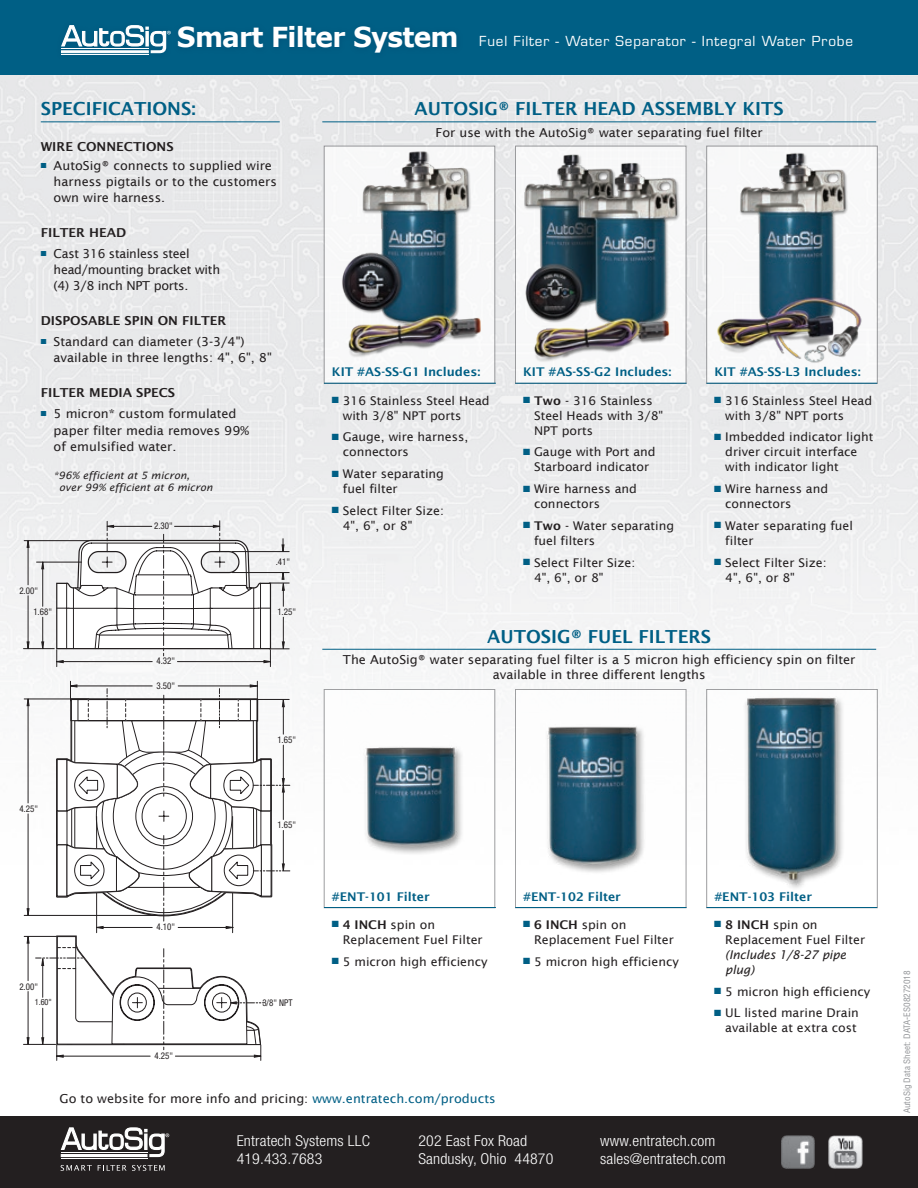
<style>
.page{position:relative;width:918px;height:1188px;background:#fff}
.page>*{position:absolute;margin:0;border:0;box-sizing:border-box;transform-origin:0 0}
.t1{font:700 27.45px "Verdana";letter-spacing:-.03em;color:#fff;scale:.96 1}
.ruledSub{font:600 18px "Lucida Sans";color:#005f85}
.t2{font:300 condensed 15px/18px "Helvetica Neue";letter-spacing:.01em;color:#fff;scale:1.06 1}
.t3{font:13.5px "Eurostile";letter-spacing:.06em;color:#fff}
.t4{font:12.3px/16px "Lucida Sans";color:#231f20}
.t5{font:12.3px/16px "Lucida Sans";letter-spacing:-.02em;color:#231f20}
.t6{font:600 12.3px "Lucida Sans";color:#231f20}
.t7{font:12px/15px "Lucida Sans";color:#231f20}
.t8{font:600 12px "Lucida Sans";color:#005f85}
.t9{font:italic 10.2px/12px "Lucida Sans";color:#231f20}
.t10{font:condensed 9.3px "Helvetica Neue";color:#231f20;scale:.96 1}
.t11{font:condensed 8.7px "Helvetica";color:#939598;scale:1.06 1}
.t12{font:condensed 8.55px "Helvetica Neue";color:#231f20;scale:.96 1}
.s1{color:#005f85}
.s2{font-weight:600}
.s3{font-style:italic}
</style>
<div class="page">
<img style="left:0;top:74px;width:918px;height:799px">
<div style="left:0;top:0;width:918px;height:74px;background:#005f85"></div>
<svg style="left:61px;top:25px;width:110px;height:28px"></svg>
<div style="left:324px;top:146px;width:171px;height:238px;background:#f8f8f9"></div>
<div style="left:515px;top:146px;width:171px;height:238px;background:#f8f8f9;border:1px solid #757679"></div>
<div style="left:706px;top:146px;width:172px;height:238px;background:#f8f8f9;border:1px solid #757679"></div>
<img style="left:335px;top:141px;width:154px;height:216px">
<img style="left:521px;top:139px;width:162px;height:223px">
<img style="left:715px;top:147px;width:154px;height:216px">
<hr style="left:322px;top:122px;width:554px;height:1px;background:#005f85">
<hr style="left:324px;top:383px;width:172px;height:1px;background:#005f85">
<hr style="left:515px;top:383px;width:172px;height:1px;background:#005f85">
<hr style="left:706px;top:383px;width:171px;height:1px;background:#005f85">
<div style="left:0;top:1116px;width:918px;height:72px;background:#231f20"></div>
<hr style="left:61px;top:1159px;width:87px;height:1px;background:#fff">
<svg style="left:61px;top:1127px;width:108px;height:30px"></svg>
<svg style="left:61px;top:1165px;width:31px;height:6px"></svg>
<svg style="left:98px;top:1165px;width:67px;height:6px"></svg>
<hr style="left:24px;top:915px;width:140px;height:1px;background:#231f20">
<svg style="left:27px;top:700px;width:2px;height:215px"></svg>
<hr style="left:24px;top:699px;width:65px;height:1px;background:#231f20">
<hr style="left:37px;top:562px;width:45px;height:1px;background:#231f20">
<hr style="left:23px;top:648px;width:31px;height:1px;background:#231f20">
<svg style="left:41px;top:562px;width:3px;height:87px"></svg>
<svg style="left:27px;top:541px;width:2px;height:107px"></svg>
<hr style="left:24px;top:540px;width:65px;height:1px;background:#231f20">
<hr style="left:23px;top:1044px;width:33px;height:1px;background:#231f20">
<svg style="left:27px;top:937px;width:2px;height:107px"></svg>
<hr style="left:24px;top:936px;width:33px;height:1px;background:#231f20">
<hr style="left:96px;top:817px;width:1px;height:116px;background:#231f20">
<hr style="left:232px;top:817px;width:1px;height:116px;background:#231f20">
<svg style="left:56px;top:521px;width:233px;height:146px"></svg>
<svg style="left:57px;top:681px;width:233px;height:248px"></svg>
<svg style="left:36px;top:936px;width:228px;height:124px"></svg>
<div style="left:324px;top:689px;width:171px;height:219px;background:#fff"></div>
<div style="left:515px;top:689px;width:171px;height:219px;background:#fff;border:1px solid #757679"></div>
<div style="left:706px;top:689px;width:172px;height:219px;background:#fff;border:1px solid #757679"></div>
<img style="left:364px;top:747px;width:98px;height:107px">
<img style="left:547px;top:726px;width:97px;height:147px">
<img style="left:731px;top:688px;width:122px;height:200px">
<hr style="left:322px;top:649px;width:554px;height:1px;background:#005f85">
<hr style="left:324px;top:907px;width:172px;height:1px;background:#005f85">
<hr style="left:515px;top:907px;width:172px;height:1px;background:#005f85">
<hr style="left:706px;top:907px;width:171px;height:1px;background:#005f85">
<hr style="left:41px;top:122px;width:239px;height:1px;background:#005f85">
<img style="left:782px;top:1135px;width:33px;height:33px">
<img style="left:829px;top:1135px;width:33px;height:33px">
<p class="t1" style="left:177px;top:19px;width:295px">Smart Filter System</p>
<p class="t3" style="left:479px;top:33px;width:375px">Fuel Filter - Water Separator - Integral Water Probe</p>
<p class="ruledSub" style="left:41px;top:98px;width:157px">SPECIFICATIONS:</p>
<p class="t6" style="left:41px;top:140px;width:134px">WIRE CONNECTIONS</p>
<p class="t4" style="left:54px;top:158px;width:225px;text-indent:-13px"><sup>■</sup> AutoSig® connects to supplied wire harness pigtails or to the customers own wire harness.</p>
<p class="t6" style="left:41px;top:226px;width:87px">FILTER HEAD</p>
<p class="t5" style="left:54px;top:246px;width:168px;text-indent:-13px"><sup>■</sup> Cast 316 stainless steel head/mounting bracket with (4) 3/8 inch NPT ports.</p>
<p class="t6" style="left:41px;top:314px;width:187px">DISPOSABLE SPIN ON FILTER</p>
<p class="t4" style="left:54px;top:334px;width:220px;text-indent:-13px"><sup>■</sup> Standard can diameter (3-3/4") available in three lengths: 4", 6", 8"</p>
<p class="t6" style="left:41px;top:386px;width:136px">FILTER MEDIA SPECS</p>
<p class="t4" style="left:54px;top:406px;width:197px;text-indent:-13px"><sup>■</sup> 5 micron* custom formulated paper filter media removes 99% of emulsified water.</p>
<p class="t9" style="left:59px;top:469px;width:155px;text-indent:-6px">*96% efficient at 5 micron, over 99% efficient at 6 micron</p>
<p class="t10" style="left:19px;top:585px;width:21px">2.00"</p>
<p class="t10" style="left:33px;top:607px;width:21px">1.68"</p>
<p class="t10" style="left:19px;top:803px;width:21px">4.25"</p>
<p class="t10" style="left:19px;top:981px;width:21px">2.00"</p>
<p class="t12" style="left:35px;top:997px;width:19px">1.60"</p>
<p class="t10" style="left:154px;top:520px;width:21px">2.30"</p>
<p class="t10" style="left:156px;top:656px;width:21px">4.32"</p>
<p class="t10" style="left:156px;top:680px;width:21px">3.50"</p>
<p class="t10" style="left:156px;top:922px;width:21px">4.10"</p>
<p class="t10" style="left:154px;top:1050px;width:21px">4.25"</p>
<p class="t10" style="left:276px;top:557px;width:16px">.41"</p>
<p class="t10" style="left:277px;top:607px;width:21px">1.25"</p>
<p class="t10" style="left:277px;top:734px;width:21px">1.65"</p>
<p class="t10" style="left:277px;top:820px;width:21px">1.65"</p>
<p class="t10" style="left:262px;top:997px;width:33px">3/8" NPT</p>
<p class="ruledSub" style="left:415px;top:98px;width:371px">AUTOSIG® FILTER HEAD ASSEMBLY KITS</p>
<p class="t4" style="left:436px;top:124px;width:329px">For use with the AutoSig® water separating fuel filter</p>
<p class="t8" style="left:332px;top:365px;width:150px">KIT #AS-SS-G1 Includes:</p>
<p class="t7" style="left:343px;top:393px;width:148px;text-indent:-11px"><span class="s1">■</span> 316 Stainless Steel Head with 3/8" NPT ports</p>
<p class="t7" style="left:343px;top:430px;width:127px;text-indent:-11px"><span class="s1">■</span> Gauge, wire harness, connectors</p>
<p class="t7" style="left:343px;top:466px;width:103px;text-indent:-11px"><span class="s1">■</span> Water separating fuel filter</p>
<p class="t7" style="left:343px;top:503px;width:103px;text-indent:-11px"><span class="s1">■</span> Select Filter Size:<br>4", 6", or 8"</p>
<p class="t8" style="left:523px;top:365px;width:150px">KIT #AS-SS-G2 Includes:</p>
<p class="t7" style="left:534px;top:393px;width:131px;text-indent:-11px"><span class="s1">■</span> <span class="s2">Two</span> - 316 Stainless<br>Steel Heads with 3/8"<br>NPT ports</p>
<p class="t7" style="left:523px;top:445px;width:134px;text-align:center"><span class="s1">■</span> Gauge with Port and<br>Starboard indicator</p>
<p class="t7" style="left:534px;top:481px;width:104px;text-indent:-11px"><span class="s1">■</span> Wire harness and connectors</p>
<p class="t7" style="left:534px;top:518px;width:142px;text-indent:-11px"><span class="s1">■</span> <span class="s2">Two</span> - Water separating fuel filters</p>
<p class="t7" style="left:534px;top:555px;width:103px;text-indent:-11px"><span class="s1">■</span> Select Filter Size:<br>4", 6", or 8"</p>
<p class="t8" style="left:714px;top:365px;width:148px">KIT #AS-SS-L3 Includes:</p>
<p class="t7" style="left:725px;top:393px;width:148px;text-indent:-11px"><span class="s1">■</span> 316 Stainless Steel Head with 3/8" NPT ports</p>
<p class="t7" style="left:725px;top:430px;width:150px;text-indent:-11px"><span class="s1">■</span> Imbedded indicator light driver circuit interface with indicator light</p>
<p class="t7" style="left:725px;top:481px;width:104px;text-indent:-11px"><span class="s1">■</span> Wire harness and connectors</p>
<p class="t7" style="left:725px;top:518px;width:129px;text-indent:-11px"><span class="s1">■</span> Water separating fuel filter</p>
<p class="t7" style="left:725px;top:555px;width:103px;text-indent:-11px"><span class="s1">■</span> Select Filter Size:<br>4", 6", or 8"</p>
<p class="ruledSub" style="left:487px;top:626px;width:225px">AUTOSIG® FUEL FILTERS</p>
<p class="t4" style="left:343px;top:652px;width:514px;line-height:15px;text-align:center">The AutoSig® water separating fuel filter is a 5 micron high efficiency spin on filter available in three different lengths</p>
<p class="t8" style="left:332px;top:890px;width:99px">#ENT-101 Filter</p>
<p class="t7" style="left:343px;top:917px;width:141px;text-indent:-11px"><span class="s1">■</span> <span class="s2">4 INCH</span> spin on<br>Replacement Fuel Filter</p>
<p class="t7" style="left:332px;top:954px;width:157px"><span class="s1">■</span> 5 micron high efficiency</p>
<p class="t8" style="left:523px;top:890px;width:99px">#ENT-102 Filter</p>
<p class="t7" style="left:534px;top:917px;width:141px;text-indent:-11px"><span class="s1">■</span> <span class="s2">6 INCH</span> spin on<br>Replacement Fuel Filter</p>
<p class="t7" style="left:523px;top:954px;width:157px"><span class="s1">■</span> 5 micron high efficiency</p>
<p class="t8" style="left:714px;top:890px;width:99px">#ENT-103 Filter</p>
<p class="t7" style="left:725px;top:917px;width:141px;text-indent:-11px"><span class="s1">■</span> <span class="s2">8 INCH</span> spin on<br>Replacement Fuel Filter <span class="s3">(Includes 1/8-27 pipe plug)</span></p>
<p class="t7" style="left:714px;top:984px;width:157px"><span class="s1">■</span> 5 micron high efficiency</p>
<p class="t7" style="left:714px;top:1006px;width:146px;text-align:right"><span class="s1">■</span> UL listed marine Drain available at extra cost</p>
<p class="t4" style="left:60px;top:1090px;width:438px">Go to website for more info and pricing: <span class="s1">www.entratech.com/products</span></p>
<p class="t2" style="left:237px;top:1132px;width:127px">Entratech Systems LLC<br>419.433.7683</p>
<p class="t2" style="left:418px;top:1132px;width:129px">202 East Fox Road<br>Sandusky, Ohio 44870</p>
<p class="t2" style="left:600px;top:1132px;width:120px">www.entratech.com sales@entratech.com</p>
<p class="t11" style="left:901px;top:1113px;width:136px;rotate:-90deg">AutoSig Data Sheet: DATA-ES08272018</p>
</div>
